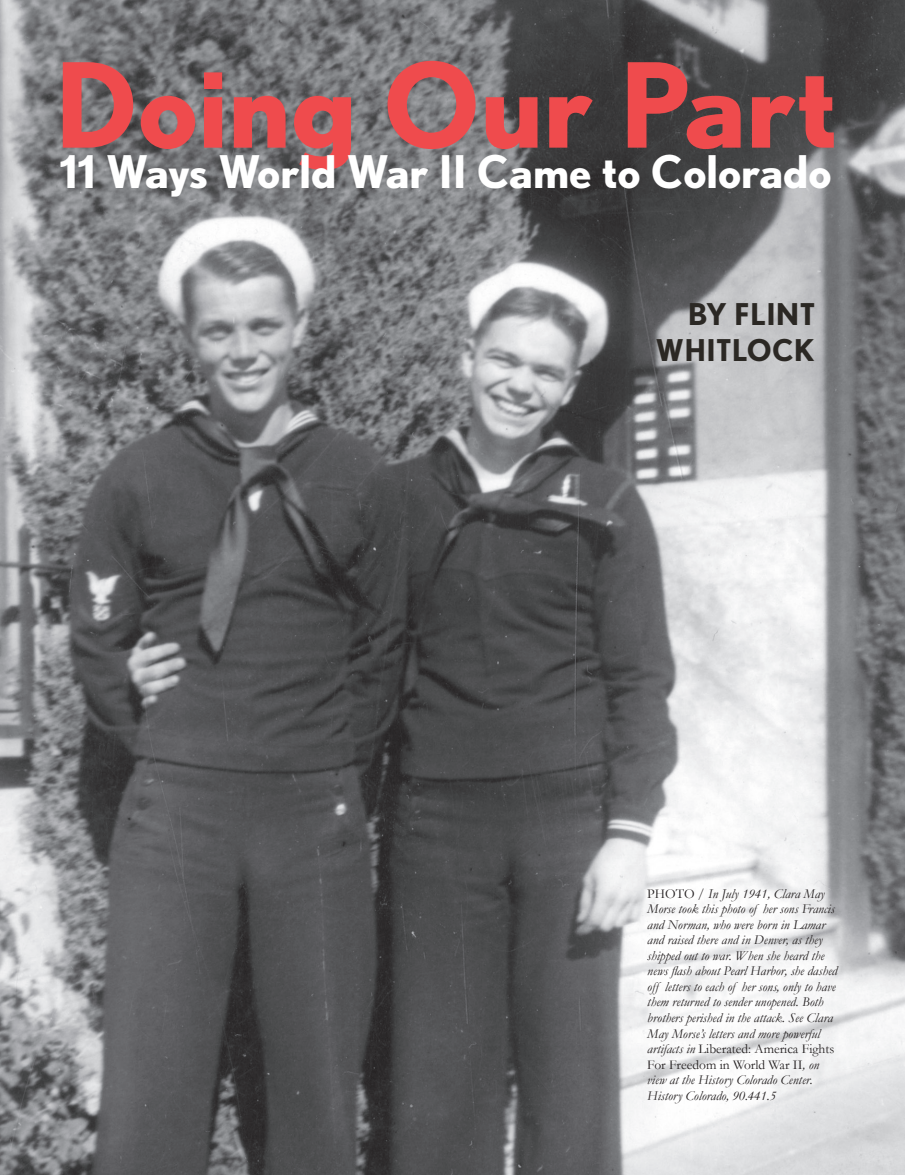
<style>
.page{position:relative;width:905px;height:1175px;background:#fff}
.page>*{position:absolute;margin:0;border:0;box-sizing:border-box;transform-origin:0 0}
.t1{font:700 117px "Nobel";color:#ef4b4d}
.t2{font:700 45px "Nobel";color:#fff}
.t3{font:700 30px/36px "Nobel";letter-spacing:.01em;color:#2b2824;text-align:right}
.t4{font:italic 13.5px/15.5px "Garamond";color:#231f20}
.s1{font-style:normal}
</style>
<div class="page">
<img style="left:0;top:0;width:904px;height:1174px">
<h1 class="t1" style="left:54px;top:36px;width:785px">Doing Our Part</h1>
<h2 class="t2" style="left:60px;top:145px;width:773px">11 Ways World War II Came to Colorado</h2>
<h3 class="t3" style="left:655px;top:296px;width:161px">BY FLINT<br>WHITLOCK</h3>
<p class="t4" style="left:647px;top:885px;width:192px"><span class="s1">PHOTO /</span> In July 1941, Clara May Morse took this photo of her sons Francis and Norman, who were born in Lamar and raised there and in Denver, as they shipped out to war. When she heard the news flash about Pearl Harbor, she dashed off letters to each of her sons, only to have them returned to sender unopened. Both brothers perished in the attack. See Clara May Morse’s letters and more powerful artifacts in <span class="s1">Liberated: America Fights For Freedom in World War II</span>, on view at the History Colorado Center.<br>History Colorado, 90.441.5</p>
</div>
